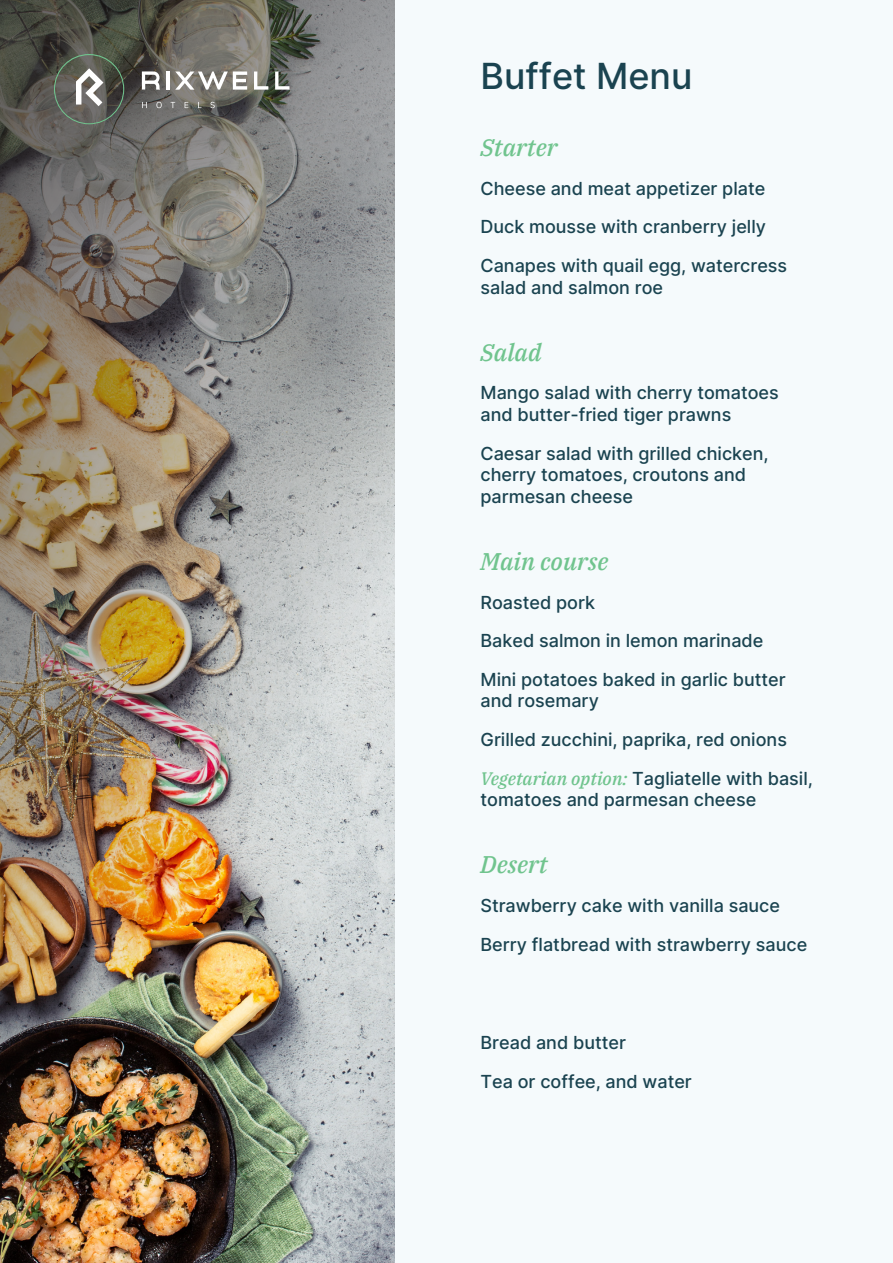
<style>
.page{position:relative;width:893px;height:1263px;background:#fff}
.page>*{position:absolute;margin:0;border:0;box-sizing:border-box;transform-origin:0 0}
.t1{font:36px "Inter";color:#1a4350}
.t2{font:italic 500 24px "IBM Plex Serif";color:#70c48e}
.t3{font:18px/21.6px "Inter";color:#1a4350}
.s1{font-family:"IBM Plex Serif";font-weight:500;font-style:italic;color:#70c48e}
</style>
<div class="page">
<img style="left:0;top:0;width:395px;height:1263px">
<div style="left:395px;top:0;width:498px;height:1263px;background:#f5fafc"></div>
<svg style="left:0;top:22px;width:350px;height:193px"></svg>
<svg style="left:54px;top:54px;width:70px;height:70px"></svg>
<hr style="left:166px;top:71px;width:3px;height:19px;background:#fff">
<svg style="left:254px;top:71px;width:14px;height:19px"></svg>
<svg style="left:275px;top:71px;width:14px;height:19px"></svg>
<svg style="left:142px;top:71px;width:18px;height:19px"></svg>
<svg style="left:175px;top:71px;width:72px;height:19px"></svg>
<svg style="left:142px;top:102px;width:5px;height:6px"></svg>
<svg style="left:156px;top:102px;width:6px;height:6px"></svg>
<svg style="left:171px;top:102px;width:4px;height:6px"></svg>
<svg style="left:185px;top:102px;width:3px;height:6px"></svg>
<svg style="left:198px;top:102px;width:3px;height:6px"></svg>
<svg style="left:210px;top:102px;width:5px;height:6px"></svg>
<p class="t1" style="left:480px;top:50px;width:213px">Buffet Menu</p>
<p class="t2" style="left:480px;top:129px;width:79px">Starter</p>
<p class="t3" style="left:480px;top:177px;width:286px">Cheese and meat appetizer plate</p>
<p class="t3" style="left:480px;top:216px;width:287px">Duck mousse with cranberry jelly</p>
<p class="t3" style="left:480px;top:254px;width:308px">Canapes with quail egg, watercress salad and salmon roe</p>
<p class="t2" style="left:480px;top:334px;width:63px">Salad</p>
<p class="t3" style="left:480px;top:382px;width:300px">Mango salad with cherry tomatoes and butter-fried tiger prawns</p>
<p class="t3" style="left:480px;top:442px;width:290px">Caesar salad with grilled chicken, cherry tomatoes, croutons and parmesan cheese</p>
<p class="t2" style="left:480px;top:543px;width:129px">Main course</p>
<p class="t3" style="left:480px;top:591px;width:116px">Roasted pork</p>
<p class="t3" style="left:480px;top:629px;width:284px">Baked salmon in lemon marinade</p>
<p class="t3" style="left:480px;top:668px;width:307px">Mini potatoes baked in garlic butter and rosemary</p>
<p class="t3" style="left:480px;top:728px;width:308px">Grilled zucchini, paprika, red onions</p>
<p class="t3" style="left:480px;top:767px;width:334px"><span class="s1">Vegetarian option:</span> Tagliatelle with basil, tomatoes and parmesan cheese</p>
<p class="t2" style="left:480px;top:846px;width:69px">Desert</p>
<p class="t3" style="left:480px;top:894px;width:301px">Strawberry cake with vanilla sauce</p>
<p class="t3" style="left:480px;top:933px;width:328px">Berry flatbread with strawberry sauce</p>
<p class="t3" style="left:480px;top:1031px;width:147px">Bread and butter</p>
<p class="t3" style="left:480px;top:1070px;width:213px">Tea or coffee, and water</p>
</div>
